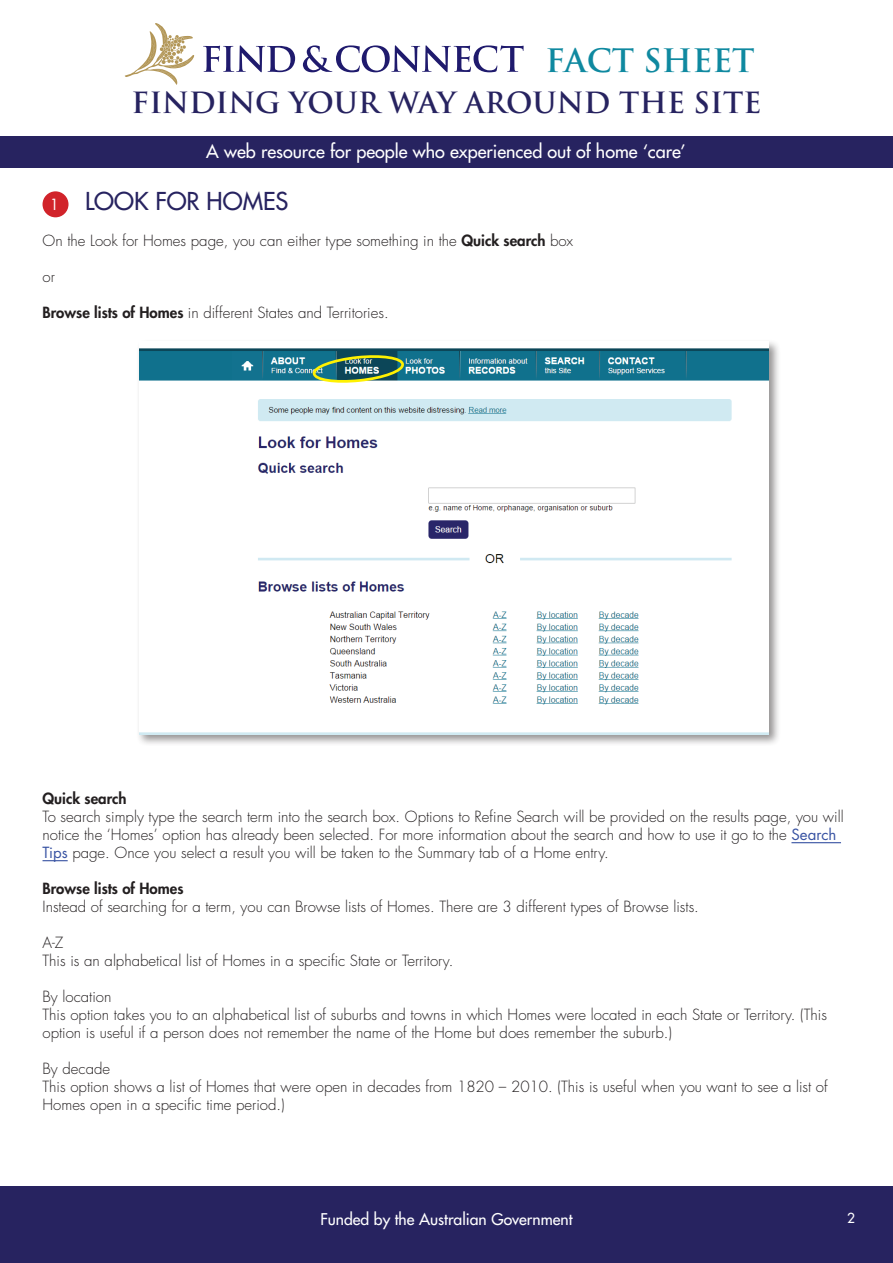
<style>
.page{position:relative;width:893px;height:1263px;background:#fff}
.page>*{position:absolute;margin:0;border:0;box-sizing:border-box;transform-origin:0 0}
.t1{font:700 31.5px "Trajan Pro";color:#0f89a0}
.t2{font:700 28.5px "Trajan Pro";color:#272360}
.t3{font:24px "Futura";color:#272360}
.t4{font:18px "Futura";color:#fff}
.t5{font:15.75px "Futura";color:#fff}
.t6{font:300 15px/18px "Futura";color:#231f20}
.t7{font:800 15px "Futura";color:#231f20}
.t8{font:15px "Futura";color:#fff}
.t9{font:13.5px "Futura";color:#fff}
.s1{font-weight:800}
.s2{font-weight:400;color:#3853a3}
</style>
<div class="page">
<div style="left:0;top:1186px;width:893px;height:77px;background:#272360"></div>
<div style="left:0;top:136px;width:893px;height:32px;background:#272360"></div>
<svg style="left:125px;top:23px;width:70px;height:62px"></svg>
<svg style="left:203px;top:45px;width:92px;height:27px"></svg>
<svg style="left:303px;top:45px;width:221px;height:27px"></svg>
<hr style="left:791px;top:842px;width:50px;height:1px;background:#3853a3">
<svg style="left:43px;top:860px;width:25px;height:1px"></svg>
<div style="left:137px;top:339px;width:644px;height:408px;background:#231f20;opacity:.49"></div>
<img style="left:139px;top:342px;width:629px;height:392px">
<svg style="left:312px;top:355px;width:92px;height:28px;background:#5f8c6a"></svg>
<div style="left:43px;top:191px;width:26px;height:26px;background:#d1232a;border-radius:50%"></div>
<h1 class="t1" style="left:546px;top:41px;width:211px">FACT SHEET</h1>
<h2 class="t2" style="left:132px;top:85px;width:631px">FINDING YOUR WAY AROUND THE SITE</h2>
<p class="t4" style="left:206px;top:139px;width:481px">A web resource for people who experienced out of home ‘care’</p>
<h3 class="t3" style="left:85px;top:186px;width:205px">LOOK FOR HOMES</h3>
<p class="t6" style="left:43px;top:232px;width:532px">On the Look for Homes page, you can either type something in the <span class="s1">Quick search</span> box</p>
<p class="t6" style="left:43px;top:268px;width:14px">or</p>
<p class="t6" style="left:43px;top:304px;width:348px"><span class="s1">Browse lists of Homes</span> in different States and Territories.</p>
<p class="t8" style="left:50px;top:194px;width:11px">1</p>
<p class="t7" style="left:43px;top:789px;width:86px">Quick search</p>
<p class="t6" style="left:43px;top:808px;width:803px">To search simply type the search term into the search box. Options to Refine Search will be provided on the results page, you will notice the ‘Homes’ option has already been selected. For more information about the search and how to use it go to the <span class="s2">Search<br>Tips</span> page. Once you select a result you will be taken to the Summary tab of a Home entry.</p>
<p class="t7" style="left:43px;top:879px;width:143px">Browse lists of Homes</p>
<p class="t6" style="left:43px;top:898px;width:658px">Instead of searching for a term, you can Browse lists of Homes. There are 3 different types of Browse lists.</p>
<p class="t6" style="left:43px;top:934px;width:412px">A-Z<br>This is an alphabetical list of Homes in a specific State or Territory.</p>
<p class="t6" style="left:43px;top:988px;width:786px">By location<br>This option takes you to an alphabetical list of suburbs and towns in which Homes were located in each State or Territory. (This option is useful if a person does not remember the name of the Home but does remember the suburb.)</p>
<p class="t6" style="left:43px;top:1060px;width:787px">By decade<br>This option shows a list of Homes that were open in decades from 1820 – 2010. (This is useful when you want to see a list of<br>Homes open in a specific time period.)</p>
<p class="t5" style="left:320px;top:1209px;width:254px">Funded by the Australian Government</p>
<p class="t9" style="left:847px;top:1209px;width:9px">2</p>
</div>
